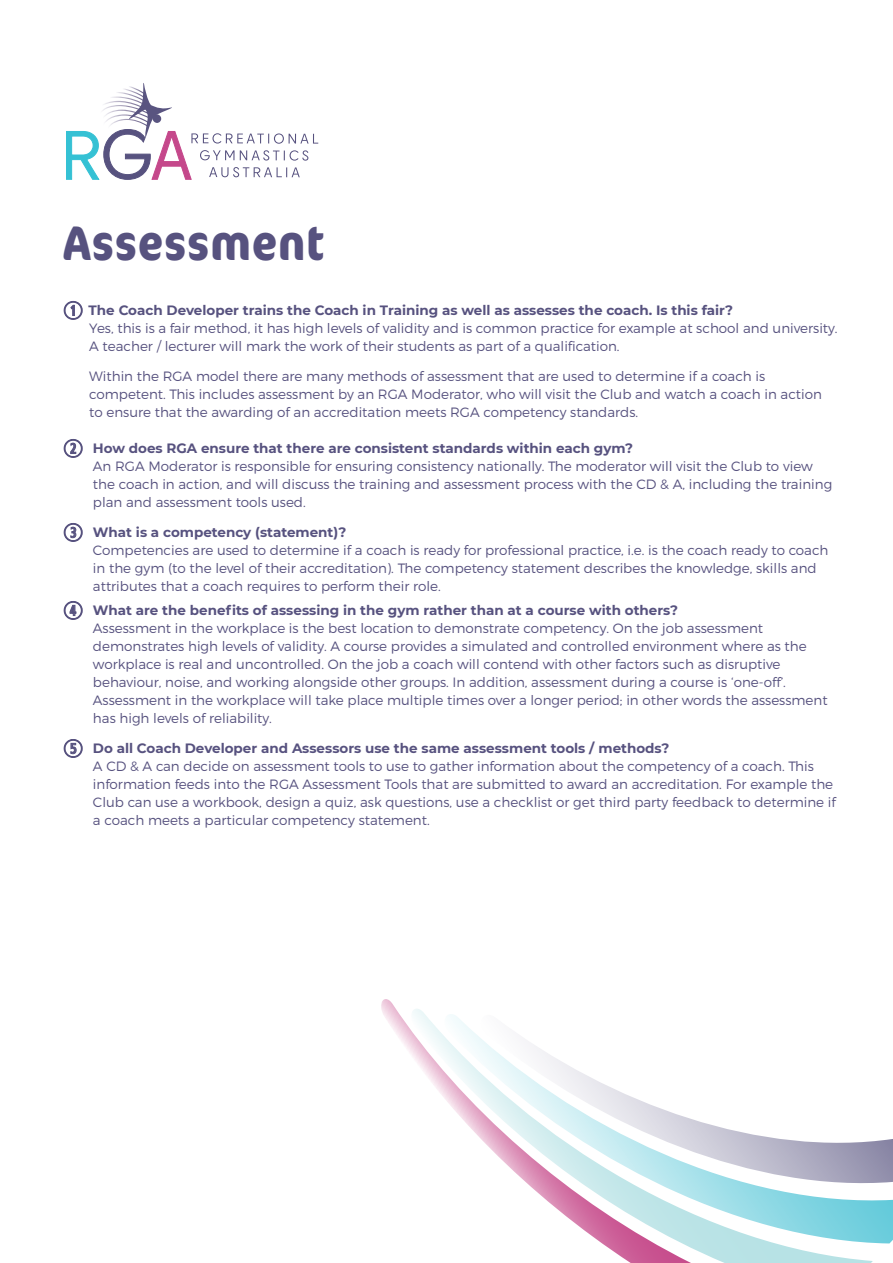
<style>
.page{position:relative;width:893px;height:1263px;background:#fff}
.page>*{position:absolute;margin:0;border:0;box-sizing:border-box;transform-origin:0 0}
.t1{font:700 condensed 48.6px "Cocon Pro";letter-spacing:.025em;color:#57527f}
.t2{font:300 13.5px "Montserrat";color:#57527f}
.t3{font:700 13.5px "Montserrat";color:#57527f}
</style>
<div class="page">
<svg style="left:873px;top:1139px;width:20px;height:44px"></svg>
<svg style="left:691px;top:1119px;width:182px;height:144px"></svg>
<svg style="left:381px;top:999px;width:310px;height:264px"></svg>
<svg style="left:66px;top:83px;width:252px;height:97px"></svg>
<p class="t1" style="left:63px;top:209px;width:262px">Assessment</p>
<p class="t3" style="left:89px;top:300px;width:646px">The Coach Developer trains the Coach in Training as well as assesses the coach. Is this fair?</p>
<p class="t2" style="left:89px;top:320px;width:750px">Yes, this is a fair method, it has high levels of validity and is common practice for example at school and university.</p>
<p class="t2" style="left:89px;top:338px;width:532px">A teacher / lecturer will mark the work of their students as part of a qualification.</p>
<p class="t2" style="left:89px;top:368px;width:678px">Within the RGA model there are many methods of assessment that are used to determine if a coach is</p>
<p class="t2" style="left:89px;top:386px;width:734px">competent. This includes assessment by an RGA Moderator, who will visit the Club and watch a coach in action</p>
<p class="t2" style="left:89px;top:404px;width:550px">to ensure that the awarding of an accreditation meets RGA competency standards.</p>
<p class="t3" style="left:93px;top:438px;width:542px">How does RGA ensure that there are consistent standards within each gym?</p>
<p class="t2" style="left:93px;top:458px;width:721px">An RGA Moderator is responsible for ensuring consistency nationally. The moderator will visit the Club to view</p>
<p class="t2" style="left:93px;top:476px;width:741px">the coach in action, and will discuss the training and assessment process with the CD &amp; A, including the training</p>
<p class="t2" style="left:93px;top:494px;width:214px">plan and assessment tools used.</p>
<p class="t3" style="left:93px;top:522px;width:255px">What is a competency (statement)?</p>
<p class="t2" style="left:93px;top:542px;width:737px">Competencies are used to determine if a coach is ready for professional practice, i.e. is the coach ready to coach</p>
<p class="t2" style="left:93px;top:560px;width:725px">in the gym (to the level of their accreditation). The competency statement describes the knowledge, skills and</p>
<p class="t2" style="left:93px;top:578px;width:349px">attributes that a coach requires to perform their role.</p>
<p class="t3" style="left:93px;top:600px;width:587px">What are the benefits of assessing in the gym rather than at a course with others?</p>
<p class="t2" style="left:93px;top:620px;width:672px">Assessment in the workplace is the best location to demonstrate competency. On the job assessment</p>
<p class="t2" style="left:93px;top:638px;width:715px">demonstrates high levels of validity. A course provides a simulated and controlled environment where as the</p>
<p class="t2" style="left:93px;top:656px;width:689px">workplace is real and uncontrolled. On the job a coach will contend with other factors such as disruptive</p>
<p class="t2" style="left:93px;top:674px;width:694px">behaviour, noise, and working alongside other groups. In addition, assessment during a course is ‘one-off’.</p>
<p class="t2" style="left:93px;top:692px;width:736px">Assessment in the workplace will take place multiple times over a longer period; in other words the assessment</p>
<p class="t2" style="left:93px;top:710px;width:180px">has high levels of reliability.</p>
<p class="t3" style="left:93px;top:738px;width:578px">Do all Coach Developer and Assessors use the same assessment tools / methods?</p>
<p class="t2" style="left:93px;top:758px;width:722px">A CD &amp; A can decide on assessment tools to use to gather information about the competency of a coach. This</p>
<p class="t2" style="left:93px;top:776px;width:742px">information feeds into the RGA Assessment Tools that are submitted to award an accreditation. For example the</p>
<p class="t2" style="left:93px;top:794px;width:744px">Club can use a workbook, design a quiz, ask questions, use a checklist or get third party feedback to determine if</p>
<p class="t2" style="left:93px;top:812px;width:338px">a coach meets a particular competency statement.</p>
</div>
